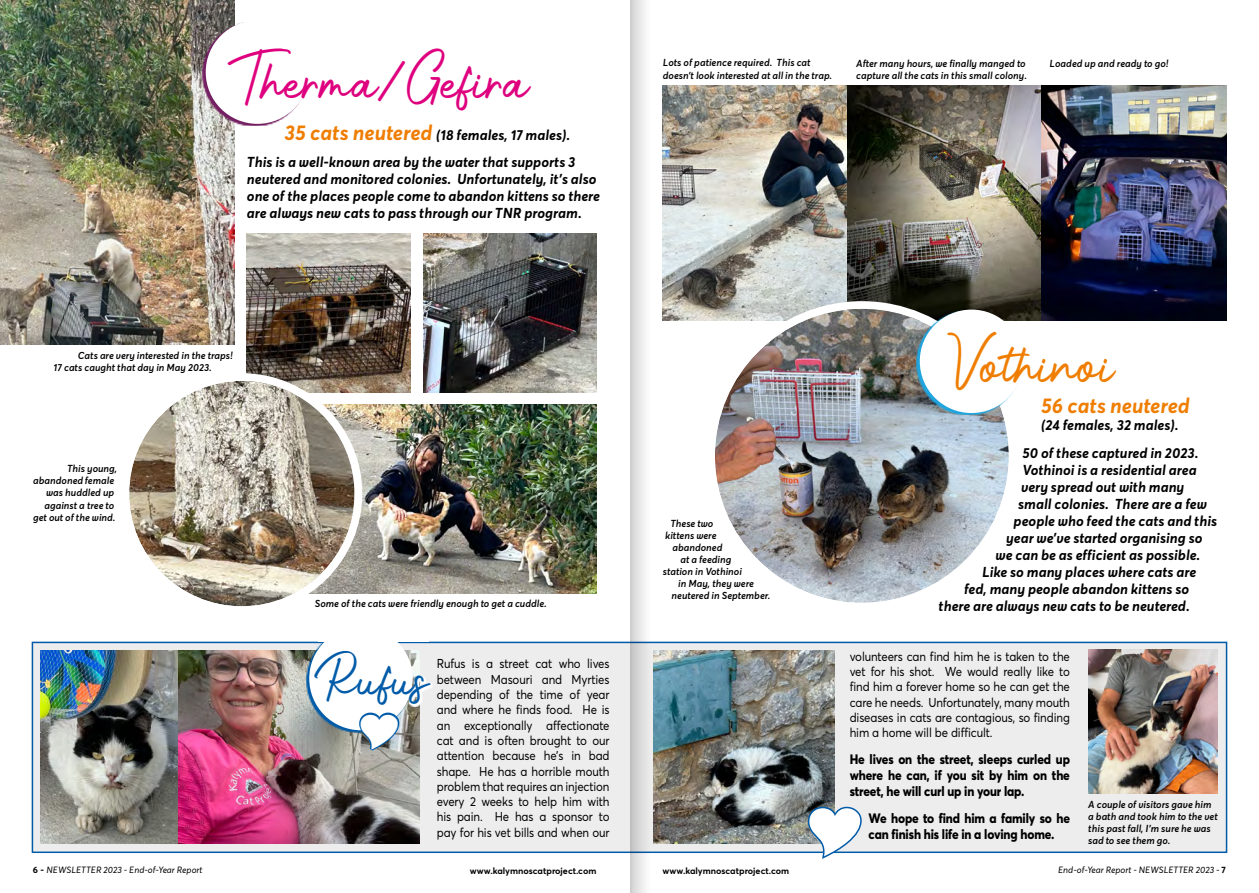
<style>
.page{position:relative;width:1259px;height:893px;background:#fff}
.page>*{position:absolute;margin:0;border:0;box-sizing:border-box;transform-origin:0 0}
.titre_articles{font:34.5px "Photoshoot";color:#de007e}
.titre_articles-2{font:34.5px "Photoshoot";color:#ef7d00}
.titre_articles-3{font:30.3px "Photoshoot";color:#005ba8}
.Texte_intro_lieux{font:italic 700 21px "Averta";color:#ef7d00}
.Texte_intro_lieux-2{font:italic 700 14.25px/17.1px "Averta";color:#000}
.texte_courant{font:800 13.5px/16.2px "Averta";letter-spacing:-.01em;color:#000;text-align:justify;scale:.9 1}
.texte_courant-2{font:12.75px/15.3px "Averta";letter-spacing:-.01em;color:#000;text-align:justify;scale:.9 1}
.légendes{font:italic 600 10.05px/12px "Averta";color:#000}
.t1{font:italic 9px "Averta";color:#000}
.t2{font:700 9px "Averta";color:#000}
.s1{font-size:21px;color:#ef7d00}
.s2{font-weight:700;font-style:normal}
</style>
<div class="page">
<svg style="left:31px;top:641px;width:1197px;height:213px;background:#e4e7e9"></svg>
<img style="left:0;top:0;width:234px;height:345px">
<img style="left:424px;top:234px;width:172px;height:158px">
<img style="left:247px;top:234px;width:164px;height:158px">
<img style="left:309px;top:404px;width:287px;height:189px">
<img style="left:129px;top:381px;width:225px;height:225px;border-radius:113px">
<div style="left:121px;top:373px;width:241px;height:241px;border:8px solid #fff;border-radius:50%"></div>
<img style="left:40px;top:651px;width:380px;height:193px">
<img style="left:1088px;top:649px;width:129px;height:144px">
<img style="left:653px;top:651px;width:181px;height:193px">
<img style="left:662px;top:85px;width:564px;height:236px">
<img style="left:715px;top:309px;width:294px;height:294px;border-radius:147px">
<div style="left:707px;top:301px;width:309px;height:310px;border:8px solid #fff;border-radius:50%"></div>
<svg style="left:202px;top:21px;width:101px;height:105px"></svg>
<div style="left:206px;top:20px;width:103px;height:104px;background:#fff;border-radius:50%"></div>
<svg style="left:916px;top:311px;width:104px;height:104px"></svg>
<div style="left:919px;top:310px;width:104px;height:103px;background:#fff;border-radius:50%"></div>
<svg style="left:306px;top:641px;width:104px;height:91px"></svg>
<div style="left:309px;top:627px;width:104px;height:103px;background:#fff;border-radius:50%"></div>
<div style="left:313px;top:650px;width:119px;height:57px;background:#fff"></div>
<div style="left:318px;top:625px;width:111px;height:17px;background:#fff"></div>
<svg style="left:630px;top:0;width:21px;height:893px"></svg>
<svg style="left:809px;top:808px;width:51px;height:46px;background:#bfc4c5"></svg>
<svg style="left:361px;top:714px;width:37px;height:35px"></svg>
<p class="titre_articles" style="left:228px;top:65px;width:303px">Therma/Gefira</p>
<p class="Texte_intro_lieux-2" style="left:284px;top:127px;width:287px"><span class="s1">35 cats neutered</span> (18 females, 17 males).</p>
<p class="Texte_intro_lieux-2" style="left:247px;top:154px;width:355px">This is a well-known area by the water that supports 3 neutered and monitored colonies. Unfortunately, it’s also one of the places people come to abandon kittens so there are always new cats to pass through our TNR program.</p>
<p class="légendes" style="left:78px;top:350px;width:157px">Cats are very interested in the traps!</p>
<p class="légendes" style="left:54px;top:362px;width:160px">17 cats caught that day in May 2023.</p>
<p class="légendes" style="left:33px;top:463px;width:86px;text-align:right">This young, abandoned female was huddled up against a tree to get out of the wind.</p>
<p class="légendes" style="left:315px;top:598px;width:233px">Some of the cats were friendly enough to get a cuddle.</p>
<p class="légendes" style="left:663px;top:57px;width:171px">Lots of patience required. This cat doesn’t look interested at all in the trap.</p>
<p class="légendes" style="left:856px;top:58px;width:172px">After many hours, we finally manged to capture all the cats in this small colony.</p>
<p class="légendes" style="left:1049px;top:58px;width:120px">Loaded up and ready to go!</p>
<p class="titre_articles-2" style="left:947px;top:349px;width:168px">Vothinoi</p>
<p class="légendes" style="left:670px;top:518px;width:45px">These two</p>
<p class="légendes" style="left:665px;top:530px;width:53px">kittens were</p>
<p class="légendes" style="left:672px;top:542px;width:52px">abandoned</p>
<p class="légendes" style="left:680px;top:554px;width:53px">at a feeding</p>
<p class="légendes" style="left:663px;top:566px;width:81px">station in Vothinoi</p>
<p class="légendes" style="left:678px;top:578px;width:77px">in May, they were</p>
<p class="légendes" style="left:671px;top:590px;width:100px">neutered in September.</p>
<p class="Texte_intro_lieux" style="left:1041px;top:392px;width:150px">56 cats neutered</p>
<p class="Texte_intro_lieux-2" style="left:1041px;top:417px;width:139px">(24 females, 32 males).</p>
<p class="Texte_intro_lieux-2" style="left:1022px;top:445px;width:177px">50 of these captured in 2023.</p>
<p class="Texte_intro_lieux-2" style="left:1022px;top:462px;width:176px">Vothinoi is a residential area</p>
<p class="Texte_intro_lieux-2" style="left:1021px;top:479px;width:165px">very spread out with many</p>
<p class="Texte_intro_lieux-2" style="left:1018px;top:496px;width:190px">small colonies. There are a few</p>
<p class="Texte_intro_lieux-2" style="left:1013px;top:513px;width:205px">people who feed the cats and this</p>
<p class="Texte_intro_lieux-2" style="left:1006px;top:530px;width:198px">year we’ve started organising so</p>
<p class="Texte_intro_lieux-2" style="left:995px;top:547px;width:206px">we can be as efficient as possible.</p>
<p class="Texte_intro_lieux-2" style="left:982px;top:564px;width:216px">Like so many places where cats are</p>
<p class="Texte_intro_lieux-2" style="left:964px;top:582px;width:227px">fed, many people abandon kittens so</p>
<p class="Texte_intro_lieux-2" style="left:938px;top:599px;width:253px">there are always new cats to be neutered.</p>
<p class="titre_articles-3" style="left:315px;top:665px;width:115px">Rufus</p>
<p class="texte_courant-2" style="left:437px;top:656px;width:193px">Rufus is a street cat who lives between Masouri and Myrties depending of the time of year and where he finds food. He is an exceptionally affectionate cat and is often brought to our attention because he’s in bad shape. He has a horrible mouth problem that requires an injection every 2 weeks to help him with his pain. He has a sponsor to pay for his vet bills and when our</p>
<p class="texte_courant-2" style="left:849px;top:648px;width:246px">volunteers can find him he is taken to the vet for his shot. We would really like to find him a forever home so he can get the care he needs. Unfortunately, many mouth diseases in cats are contagious, so finding him a home will be difficult.</p>
<p class="texte_courant" style="left:849px;top:751px;width:246px">He lives on the street, sleeps curled up where he can, if you sit by him on the street, he will curl up in your lap.</p>
<p class="texte_courant" style="left:868px;top:810px;width:225px">We hope to find him a family so he can finish his life in a loving home.</p>
<p class="légendes" style="left:1088px;top:799px;width:131px">A couple of visitors gave him a bath and took him to the vet this past fall, I’m sure he was sad to see them go.</p>
<p class="t1" style="left:33px;top:864px;width:171px"><span class="s2">6 -</span> NEWSLETTER 2023 - End-of-Year Report</p>
<p class="t2" style="left:470px;top:865px;width:128px">www.kalymnoscatproject.com</p>
<p class="t2" style="left:662px;top:865px;width:128px">www.kalymnoscatproject.com</p>
<p class="t1" style="left:1058px;top:864px;width:169px">End-of-Year Report - NEWSLETTER 2023 - <span class="s2">7</span></p>
</div>
